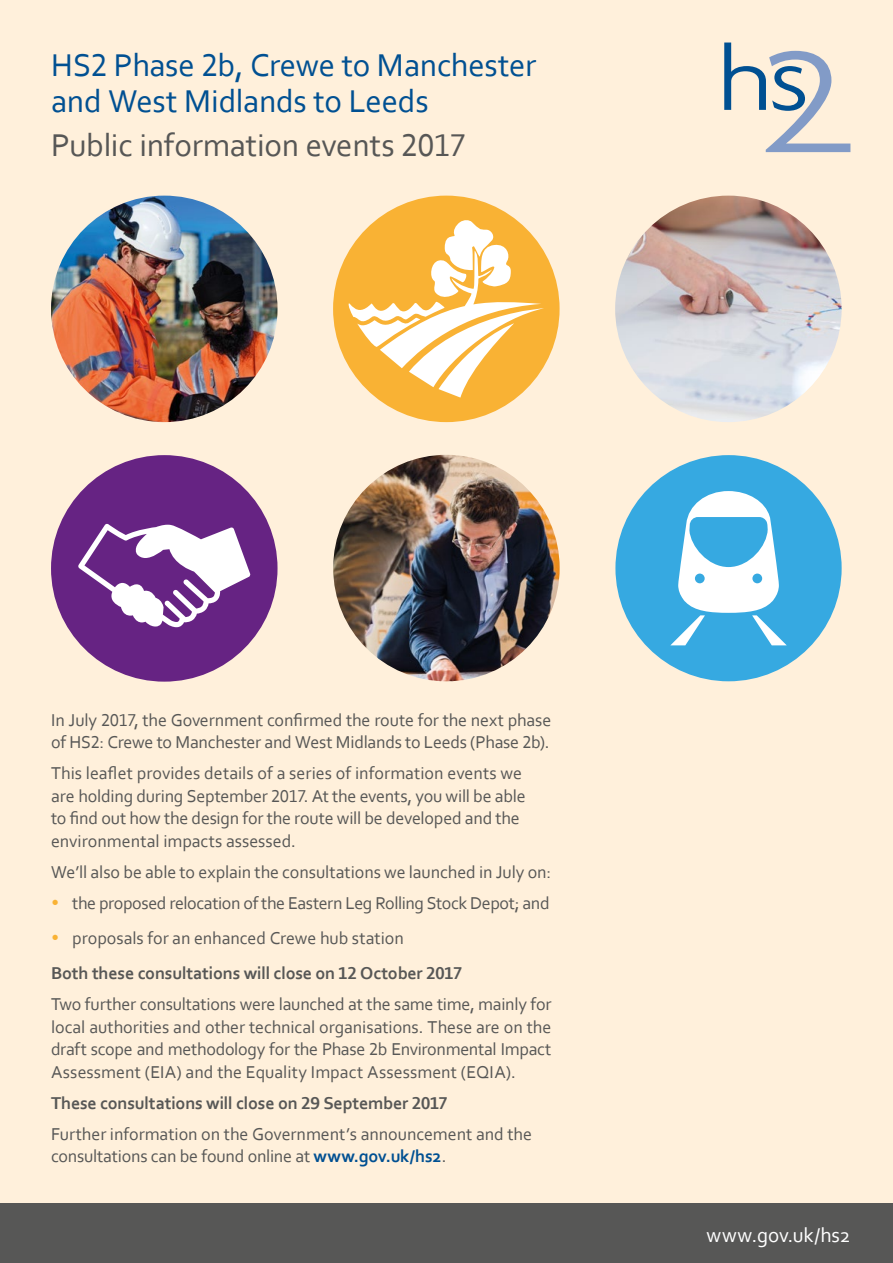
<style>
.page{position:relative;width:893px;height:1263px;background:#fff0db}
.page>*{position:absolute;margin:0;border:0;box-sizing:border-box;transform-origin:0 0}
.t1{font:33px/36px "Corbel";letter-spacing:-.01em;color:#005092}
.t2{font:33px "Corbel";letter-spacing:-.01em;color:#575756}
.Factsheet_Headline{font:21px "Corbel";letter-spacing:-.005em;color:#fff}
.Body_Copy{font:18px/22.5px "Corbel";letter-spacing:-.005em;color:#575756}
.Body_Copy-2{font:700 18px "Corbel";letter-spacing:-.01em;color:#575756}
.Body_Copy-3{font:18px "Corbel";letter-spacing:-.025em;color:#575756}
.s1{font-weight:700;color:#005092}
</style>
<div class="page">
<svg style="left:724px;top:43px;width:126px;height:109px"></svg>
<div style="left:0;top:1203px;width:893px;height:60px;background:#575756"></div>
<img style="left:333px;top:455px;width:227px;height:226px;border-radius:113px">
<img style="left:51px;top:196px;width:227px;height:226px;border-radius:113px">
<div style="left:615px;top:455px;width:227px;height:226px;background:#36a9e1;border-radius:50%"></div>
<svg style="left:671px;top:491px;width:116px;height:154px"></svg>
<div style="left:51px;top:455px;width:227px;height:227px;background:#662383;border-radius:50%"></div>
<svg style="left:78px;top:524px;width:172px;height:103px"></svg>
<svg style="left:333px;top:196px;width:227px;height:226px;fill:#f9b234"></svg>
<img style="left:615px;top:196px;width:227px;height:226px;border-radius:113px">
<p class="t1" style="left:51px;top:46px;width:487px">HS2 Phase 2b, Crewe to Manchester and West Midlands to Leeds</p>
<p class="t2" style="left:51px;top:125px;width:416px">Public information events 2017</p>
<p class="Body_Copy" style="left:51px;top:708px;width:502px">In July 2017, the Government confirmed the route for the next phase of HS2: Crewe to Manchester and West Midlands to Leeds (Phase 2b).</p>
<p class="Body_Copy" style="left:51px;top:761px;width:476px">This leaflet provides details of a series of information events we are holding during September 2017. At the events, you will be able to find out how the design for the route will be developed and the environmental impacts assessed.</p>
<p class="Body_Copy" style="left:51px;top:860px;width:502px">We’ll also be able to explain the consultations we launched in July on:</p>
<p class="Body_Copy-3" style="left:72px;top:891px;width:479px">the proposed relocation of the Eastern Leg Rolling Stock Depot; and</p>
<p class="Body_Copy" style="left:72px;top:926px;width:333px">proposals for an enhanced Crewe hub station</p>
<p class="Body_Copy-2" style="left:51px;top:962px;width:412px">Both these consultations will close on 12 October 2017</p>
<p class="Body_Copy" style="left:51px;top:992px;width:502px;text-align:justify">Two further consultations were launched at the same time, mainly for local authorities and other technical organisations. These are on the draft scope and methodology for the Phase 2b Environmental Impact Assessment (EIA) and the Equality Impact Assessment (EQIA).</p>
<p class="Body_Copy-2" style="left:51px;top:1091px;width:398px">These consultations will close on 29 September 2017</p>
<p class="Body_Copy" style="left:51px;top:1122px;width:483px">Further information on the Government’s announcement and the consultations can be found online at <span class="s1">www.gov.uk/hs2</span>.</p>
<p class="Factsheet_Headline" style="left:707px;top:1222px;width:145px">www.gov.uk/hs2</p>
</div>
